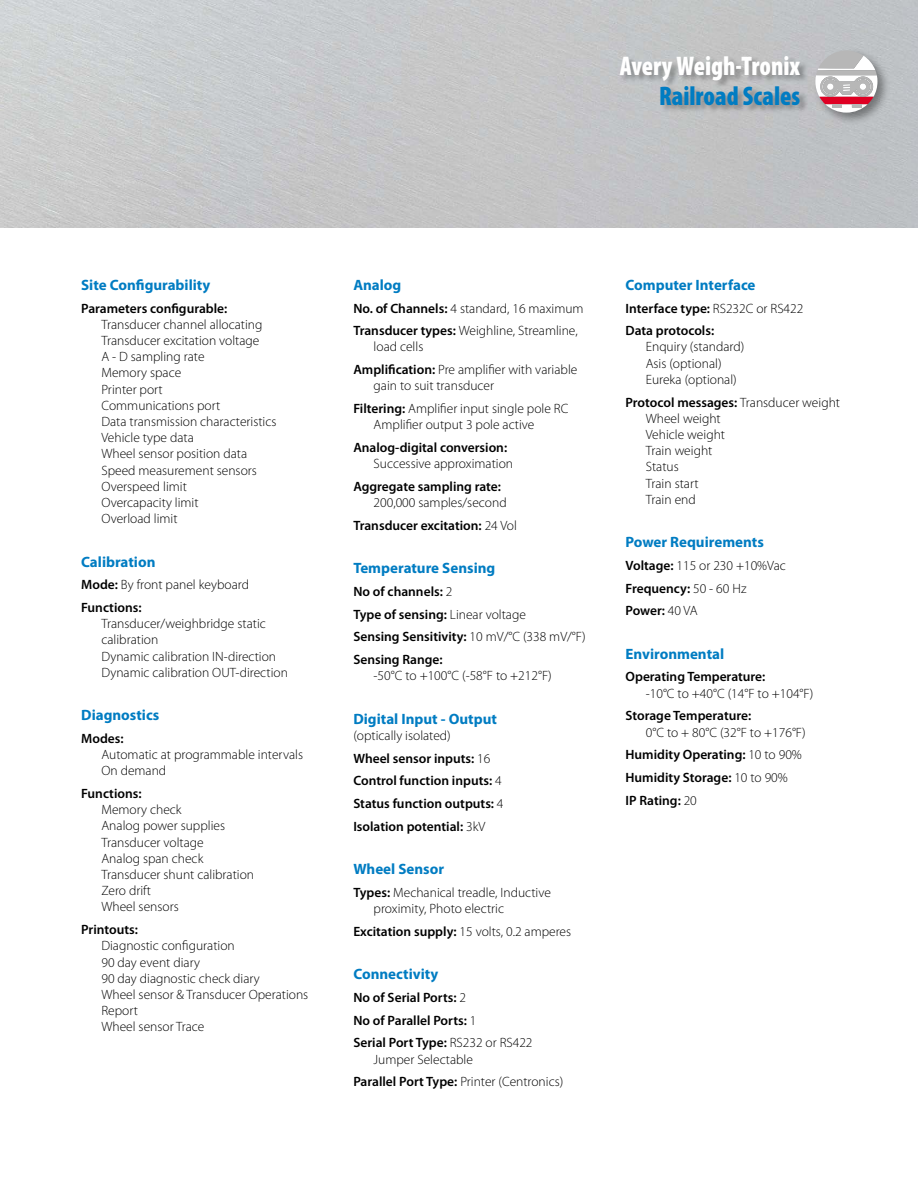
<style>
.page{position:relative;width:918px;height:1188px;background:#fff}
.page>*{position:absolute;margin:0;border:0;box-sizing:border-box;transform-origin:0 0}
.Cover-Title{font:900 condensed 27px "Myriad Pro";color:#fff;scale:.95 1}
.Cover-Title-2{font:900 condensed 27px "Myriad Pro";color:#007cc2;scale:.95 1}
.Body_-_Bold{font:700 15px "Myriad Pro";color:#007cc2}
.Body_Copy{font:300 13.5px/16.2px "Myriad Pro";color:#000}
.Body_Copy-2{font:600 13.5px/16.2px "Myriad Pro";color:#000}
.Body_-_Bold-2{font:300 13.5px "Myriad Pro";color:#000}
.s1{font-weight:600}
.s2{font-weight:300}
</style>
<div class="page">
<img style="left:0;top:0;width:918px;height:228px">
<div style="left:620px;top:56px;width:189px;height:57px;background:#000;opacity:.3"></div>
<div style="left:812px;top:48px;width:78px;height:77px;background:#000;opacity:.4"></div>
<svg style="left:815px;top:51px;width:63px;height:62px"></svg>
<p class="Cover-Title" style="left:620px;top:48px;width:192px">Avery Weigh-Tronix</p>
<p class="Cover-Title-2" style="left:659px;top:78px;width:150px">Railroad Scales</p>
<p class="Body_-_Bold" style="left:81px;top:275px;width:131px">Site Configurability</p>
<p class="Body_Copy" style="left:101px;top:300px;width:177px;text-indent:-20px"><span class="s1">Parameters configurable:<br></span>Transducer channel allocating<br>Transducer excitation voltage<br>A - D sampling rate<br>Memory space<br>Printer port<br>Communications port<br>Data transmission characteristics<br>Vehicle type data<br>Wheel sensor position data<br>Speed measurement sensors<br>Overspeed limit<br>Overcapacity limit<br>Overload limit</p>
<p class="Body_-_Bold" style="left:81px;top:552px;width:76px">Calibration</p>
<p class="Body_Copy" style="left:81px;top:577px;width:169px"><span class="s1">Mode:</span> By front panel keyboard</p>
<p class="Body_Copy" style="left:101px;top:599px;width:188px;text-indent:-20px"><span class="s1">Functions:<br></span>Transducer/weighbridge static calibration<br>Dynamic calibration IN-direction<br>Dynamic calibration OUT-direction</p>
<p class="Body_-_Bold" style="left:81px;top:705px;width:80px">Diagnostics</p>
<p class="Body_Copy" style="left:101px;top:730px;width:203px;text-indent:-20px"><span class="s1">Modes:<br></span>Automatic at programmable intervals<br>On demand</p>
<p class="Body_Copy" style="left:101px;top:785px;width:154px;text-indent:-20px"><span class="s1">Functions:<br></span>Memory check<br>Analog power supplies<br>Transducer voltage<br>Analog span check<br>Transducer shunt calibration<br>Zero drift<br>Wheel sensors</p>
<p class="Body_Copy" style="left:101px;top:921px;width:208px;text-indent:-20px"><span class="s1">Printouts:<br></span>Diagnostic configuration<br>90 day event diary<br>90 day diagnostic check diary<br>Wheel sensor &amp; Transducer Operations<br>Report<br>Wheel sensor Trace</p>
<p class="Body_-_Bold" style="left:353px;top:275px;width:50px">Analog</p>
<p class="Body_Copy" style="left:353px;top:300px;width:232px"><span class="s1">No. of Channels:</span> 4 standard, 16 maximum</p>
<p class="Body_Copy" style="left:374px;top:323px;width:206px;text-indent:-20px"><span class="s1">Transducer types:</span> Weighline, Streamline, load cells</p>
<p class="Body_Copy" style="left:374px;top:361px;width:205px;text-indent:-20px"><span class="s1">Amplification:</span> Pre amplifier with variable gain to suit transducer</p>
<p class="Body_Copy" style="left:374px;top:400px;width:196px;text-indent:-20px"><span class="s1">Filtering:</span> Amplifier input single pole RC<br>Amplifier output 3 pole active</p>
<p class="Body_Copy-2" style="left:374px;top:439px;width:141px;text-indent:-20px">Analog-digital conversion:<br><span class="s2">Successive approximation</span></p>
<p class="Body_Copy-2" style="left:374px;top:478px;width:135px;text-indent:-20px">Aggregate sampling rate:<br><span class="s2">200,000 samples/second</span></p>
<p class="Body_Copy-2" style="left:353px;top:517px;width:165px">Transducer excitation: <span class="s2">24 Vol</span></p>
<p class="Body_-_Bold" style="left:353px;top:558px;width:143px">Temperature Sensing</p>
<p class="Body_Copy-2" style="left:353px;top:583px;width:101px">No of channels: <span class="s2">2</span></p>
<p class="Body_Copy-2" style="left:353px;top:606px;width:174px">Type of sensing: <span class="s2">Linear voltage</span></p>
<p class="Body_Copy-2" style="left:353px;top:628px;width:234px">Sensing Sensitivity: <span class="s2">10 mV/°C (338 mV/°F)</span></p>
<p class="Body_Copy" style="left:374px;top:651px;width:180px;text-indent:-20px"><span class="s1">Sensing Range:<br></span>-50°C to +100°C (-58°F to +212°F)</p>
<p class="Body_-_Bold" style="left:353px;top:709px;width:145px">Digital Input - Output</p>
<p class="Body_-_Bold-2" style="left:353px;top:727px;width:99px">(optically isolated)</p>
<p class="Body_Copy-2" style="left:353px;top:750px;width:138px">Wheel sensor inputs: <span class="s2">16</span></p>
<p class="Body_Copy-2" style="left:353px;top:772px;width:150px">Control function inputs: <span class="s2">4</span></p>
<p class="Body_Copy-2" style="left:353px;top:795px;width:152px">Status function outputs: <span class="s2">4</span></p>
<p class="Body_Copy-2" style="left:353px;top:818px;width:134px">Isolation potential: <span class="s2">3kV</span></p>
<p class="Body_-_Bold" style="left:353px;top:859px;width:92px">Wheel Sensor</p>
<p class="Body_Copy" style="left:374px;top:884px;width:179px;text-indent:-20px"><span class="s1">Types:</span> Mechanical treadle, Inductive proximity, Photo electric</p>
<p class="Body_Copy" style="left:353px;top:923px;width:219px"><span class="s1">Excitation supply:</span> 15 volts, 0.2 amperes</p>
<p class="Body_-_Bold" style="left:353px;top:965px;width:86px">Connectivity</p>
<p class="Body_Copy-2" style="left:353px;top:989px;width:114px">No of Serial Ports: <span class="s2">2</span></p>
<p class="Body_Copy-2" style="left:353px;top:1012px;width:124px">No of Parallel Ports: <span class="s2">1</span></p>
<p class="Body_Copy" style="left:374px;top:1035px;width:160px;text-indent:-20px"><span class="s1">Serial Port Type:</span> RS232 or RS422<br>Jumper Selectable</p>
<p class="Body_Copy" style="left:353px;top:1074px;width:211px"><span class="s1">Parallel Port Type:</span> Printer (Centronics)</p>
<p class="Body_-_Bold" style="left:626px;top:275px;width:132px">Computer Interface</p>
<p class="Body_Copy-2" style="left:626px;top:300px;width:179px">Interface type: <span class="s2">RS232C or RS422</span></p>
<p class="Body_Copy" style="left:646px;top:323px;width:100px;text-indent:-20px"><span class="s1">Data protocols:<br></span>Enquiry (standard)<br>Asis (optional)<br>Eureka (optional)</p>
<p class="Body_Copy" style="left:646px;top:394px;width:196px;text-indent:-20px"><span class="s1">Protocol messages:</span> Transducer weight<br>Wheel weight<br>Vehicle weight<br>Train weight<br>Status<br>Train start<br>Train end</p>
<p class="Body_-_Bold" style="left:626px;top:532px;width:140px">Power Requirements</p>
<p class="Body_Copy" style="left:626px;top:557px;width:162px"><span class="s1">Voltage:</span> 115 or 230 +10%Vac</p>
<p class="Body_Copy-2" style="left:626px;top:580px;width:123px">Frequency: <span class="s2">50 - 60 Hz</span></p>
<p class="Body_Copy-2" style="left:626px;top:602px;width:74px">Power: <span class="s2">40 VA</span></p>
<p class="Body_-_Bold" style="left:626px;top:644px;width:100px">Environmental</p>
<p class="Body_Copy" style="left:646px;top:669px;width:169px;text-indent:-20px"><span class="s1">Operating Temperature:<br></span>-10°C to +40°C (14°F to +104°F)</p>
<p class="Body_Copy" style="left:646px;top:708px;width:161px;text-indent:-20px"><span class="s1">Storage Temperature:<br></span>0°C to + 80°C (32°F to +176°F)</p>
<p class="Body_Copy-2" style="left:626px;top:746px;width:178px">Humidity Operating: <span class="s2">10 to 90%</span></p>
<p class="Body_Copy-2" style="left:626px;top:769px;width:164px">Humidity Storage: <span class="s2">10 to 90%</span></p>
<p class="Body_Copy-2" style="left:626px;top:792px;width:73px">IP Rating: <span class="s2">20</span></p>
</div>
